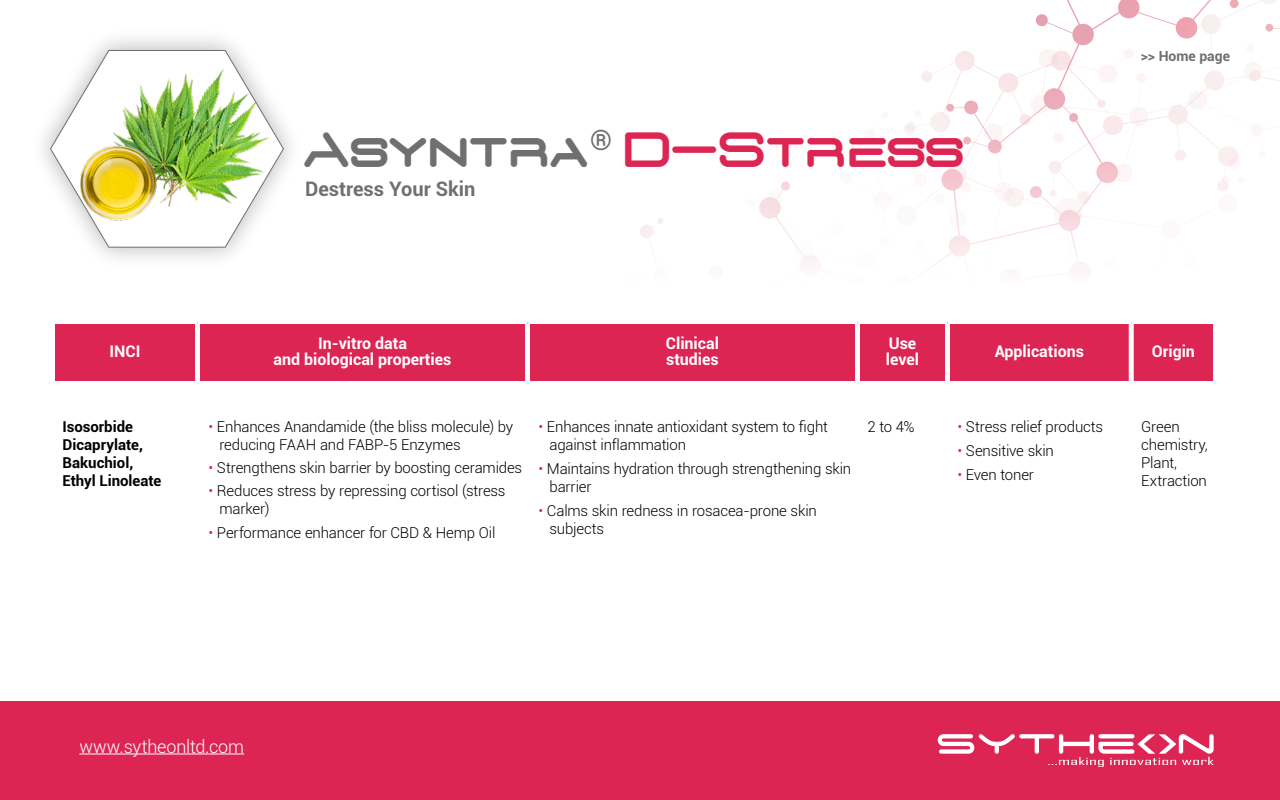
<style>
.page{position:relative;width:1280px;height:800px;background:#fff}
.page>*{position:absolute;margin:0;border:0;box-sizing:border-box;transform-origin:0 0}
.t1{font:48px "D3 Euronism Bold";letter-spacing:.075em;color:#dd2553}
.t2{font:700 20px "Roboto";color:#706f6f}
.t3{font:300 18px "Roboto";letter-spacing:-.01em;color:#fff}
.t4{font:700 16px/16px "Roboto";color:#fff}
.t5{font:300 15px/18px "Roboto";letter-spacing:-.01em;color:#000}
.t6{font:700 15px/18px "Roboto";color:#000}
.t7{font:700 14px "Roboto";color:#706f6f}
.s1{color:#706f6f}
.s2{color:#dd2553}
</style>
<div class="page">
<svg style="left:759px;top:0;width:521px;height:269px"></svg>
<svg style="left:640px;top:218px;width:23px;height:27px"></svg>
<div style="left:0;top:701px;width:1280px;height:99px;background:#dd2553"></div>
<hr style="left:79px;top:754px;width:165px;height:1px;background:#fff">
<svg style="left:937px;top:734px;width:277px;height:33px"></svg>
<div style="left:55px;top:324px;width:1158px;height:57px;background:#dd2553"></div>
<div style="left:195px;top:324px;width:5px;height:57px;background:#fff"></div>
<div style="left:525px;top:324px;width:5px;height:57px;background:#fff"></div>
<div style="left:855px;top:324px;width:5px;height:57px;background:#fff"></div>
<div style="left:945px;top:324px;width:5px;height:57px;background:#fff"></div>
<div style="left:1129px;top:324px;width:5px;height:57px;background:#fff"></div>
<div style="left:30px;top:28px;width:275px;height:242px;background:#000;opacity:.3"></div>
<img style="left:49px;top:49px;width:236px;height:199px">
<h1 class="t1" style="left:305px;top:132px;width:659px"><span class="s1">Asyntra</span><sup>®</sup> D-Stress</h1>
<h2 class="t2" style="left:305px;top:174px;width:172px">Destress Your Skin</h2>
<p class="t7" style="left:1141px;top:46px;width:91px">&gt;&gt; Home page</p>
<p class="t4" style="left:110px;top:343px;width:32px">INCI</p>
<p class="t4" style="left:274px;top:335px;width:179px;text-align:center">In-vitro data<br>and biological properties</p>
<p class="t4" style="left:666px;top:335px;width:55px">Clinical studies</p>
<p class="t4" style="left:886px;top:335px;width:35px">Use level</p>
<p class="t4" style="left:995px;top:343px;width:91px">Applications</p>
<p class="t4" style="left:1152px;top:343px;width:45px">Origin</p>
<p class="t6" style="left:62px;top:417px;width:100px">Isosorbide<br>Dicaprylate,<br>Bakuchiol,<br>Ethyl Linoleate</p>
<p class="t5" style="left:219px;top:417px;width:295px;text-indent:-11px"><span class="s2">•</span> Enhances Anandamide (the bliss molecule) by reducing FAAH and FABP-5 Enzymes</p>
<p class="t5" style="left:208px;top:459px;width:315px"><span class="s2">•</span> Strengthens skin barrier by boosting ceramides</p>
<p class="t5" style="left:219px;top:482px;width:288px;text-indent:-11px"><span class="s2">•</span> Reduces stress by repressing cortisol (stress marker)</p>
<p class="t5" style="left:208px;top:523px;width:288px"><span class="s2">•</span> Performance enhancer for CBD &amp; Hemp Oil</p>
<p class="t5" style="left:549px;top:417px;width:280px;text-indent:-11px"><span class="s2">•</span> Enhances innate antioxidant system to fight against inflammation</p>
<p class="t5" style="left:549px;top:459px;width:303px;text-indent:-11px"><span class="s2">•</span> Maintains hydration through strengthening skin barrier</p>
<p class="t5" style="left:549px;top:501px;width:269px;text-indent:-11px"><span class="s2">•</span> Calms skin redness in rosacea-prone skin subjects</p>
<p class="t5" style="left:867px;top:417px;width:49px">2 to 4%</p>
<p class="t5" style="left:957px;top:417px;width:147px"><span class="s2">•</span> Stress relief products</p>
<p class="t5" style="left:957px;top:441px;width:98px"><span class="s2">•</span> Sensitive skin</p>
<p class="t5" style="left:957px;top:465px;width:78px"><span class="s2">•</span> Even toner</p>
<p class="t5" style="left:1141px;top:417px;width:68px">Green chemistry,<br>Plant,<br>Extraction</p>
<p class="t3" style="left:79px;top:734px;width:166px">www.sytheonltd.com</p>
</div>
